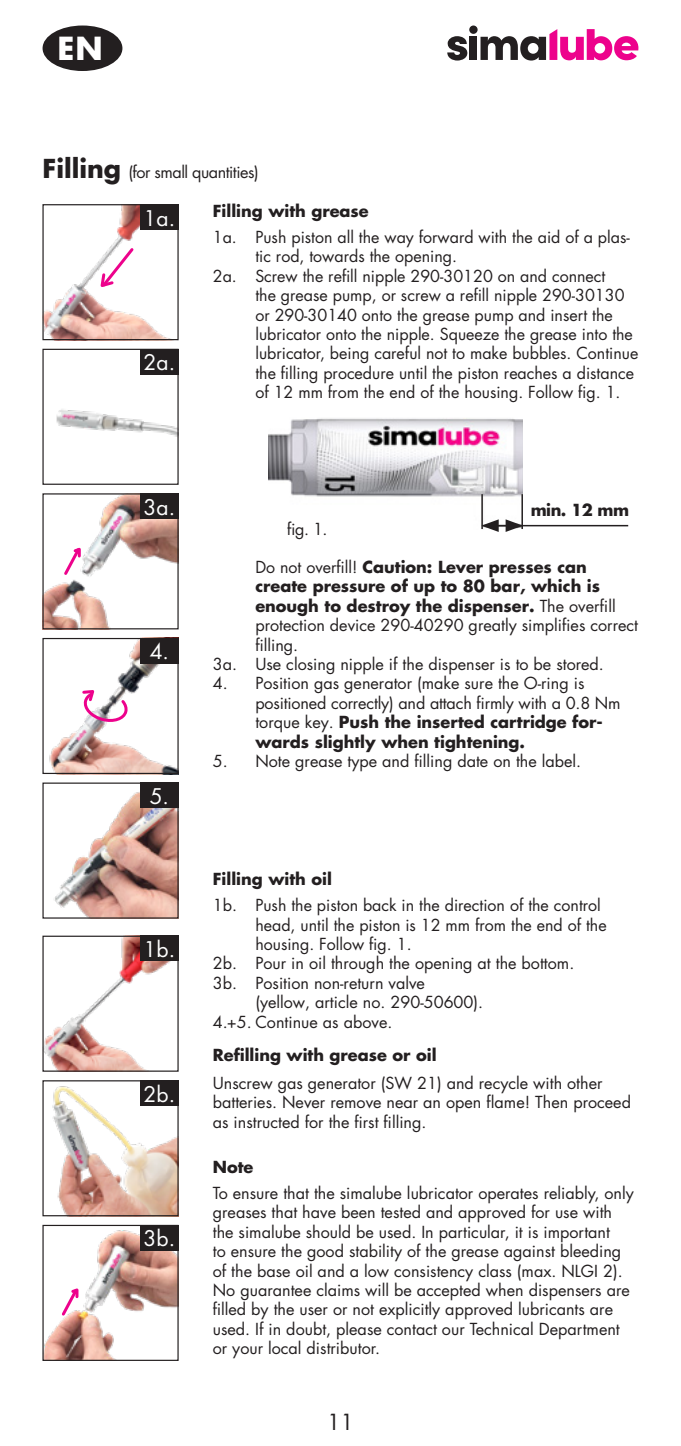
<style>
.page{position:relative;width:681px;height:1446px;background:#fff}
.page>*{position:absolute;margin:0;border:0;box-sizing:border-box;transform-origin:0 0}
.Titel_2__12{font:700 30.9px "Futura Std";color:#fff}
.t1{font:21.6px "Futura Std";color:#231f20}
.Titel_2__12-2{font:21px "Futura Std";color:#fff}
.Fließtext__9{font:16.2px/19.5px "Futura Std";color:#231f20}
.Fließtext__9-2{font:700 16.2px/19.5px "Futura Std";color:#231f20}
.Titel_3__9{font:16.2px "Futura Std";letter-spacing:-.03em;color:#231f20}
._01_GS{font:700 16.2px "Futura Std";letter-spacing:-.03em;color:#231f20}
._01_GS-2{font:16.2px "Futura Std";color:#231f20}
.s1{font-weight:700;font-size:25.5px}
.s2{font-weight:400}
.s3{font-weight:700}
</style>
<div class="page">
<svg style="left:447px;top:36px;width:20px;height:25px"></svg>
<div style="left:469px;top:37px;width:8px;height:23px;background:#231f20"></div>
<div style="left:469px;top:26px;width:8px;height:8px;background:#231f20;border-radius:50%"></div>
<svg style="left:480px;top:29px;width:158px;height:32px"></svg>
<div style="left:43px;top:26px;width:79px;height:45px;background:#231f20;border-radius:50%"></div>
<img style="left:268px;top:418px;width:254px;height:101px">
<hr style="left:482px;top:525px;width:146px;height:1px;background:#231f20">
<hr style="left:521px;top:494px;width:1px;height:35px;background:#231f20">
<hr style="left:481px;top:494px;width:1px;height:35px;background:#231f20">
<svg style="left:481px;top:519px;width:41px;height:13px"></svg>
<img style="left:44px;top:206px;width:123px;height:132px">
<div style="left:42px;top:204px;width:136px;height:136px;border:1px solid #231f20"></div>
<div style="left:140px;top:204px;width:38px;height:26px;background:#231f20"></div>
<img style="left:56px;top:374px;width:120px;height:63px">
<div style="left:42px;top:349px;width:136px;height:136px;border:1px solid #231f20"></div>
<div style="left:140px;top:349px;width:38px;height:25px;background:#231f20"></div>
<img style="left:44px;top:495px;width:132px;height:132px">
<div style="left:42px;top:493px;width:136px;height:136px;border:1px solid #231f20"></div>
<div style="left:140px;top:493px;width:38px;height:26px;background:#231f20"></div>
<img style="left:49px;top:640px;width:127px;height:132px">
<div style="left:42px;top:638px;width:136px;height:136px;border:1px solid #231f20"></div>
<div style="left:140px;top:638px;width:38px;height:25px;background:#231f20"></div>
<img style="left:54px;top:792px;width:122px;height:124px">
<div style="left:140px;top:782px;width:38px;height:26px;background:#231f20"></div>
<img style="left:44px;top:937px;width:127px;height:132px">
<div style="left:140px;top:935px;width:38px;height:26px;background:#231f20"></div>
<img style="left:52px;top:1086px;width:124px;height:128px">
<div style="left:42px;top:1080px;width:136px;height:136px;border:1px solid #231f20"></div>
<div style="left:140px;top:1080px;width:38px;height:26px;background:#231f20"></div>
<img style="left:44px;top:1230px;width:132px;height:129px">
<div style="left:42px;top:1225px;width:136px;height:136px;border:1px solid #231f20"></div>
<div style="left:140px;top:1225px;width:38px;height:25px;background:#231f20"></div>
<svg style="left:80px;top:688px;width:50px;height:38px"></svg>
<svg style="left:62px;top:545px;width:20px;height:32px"></svg>
<svg style="left:98px;top:245px;width:38px;height:45px"></svg>
<p class="Titel_2__12" style="left:57px;top:28px;width:47px">EN</p>
<p class="Titel_3__9" style="left:43px;top:162px;width:217px"><span class="s1">Filling</span> (for small quantities)</p>
<p class="Fließtext__9-2" style="left:213px;top:201px;width:157px">Filling with grease</p>
<p class="Fließtext__9" style="left:255px;top:227px;width:376px;text-indent:-43px">1a. Push piston all the way forward with the aid of a plas&shy;tic rod, towards the opening.</p>
<p class="Fließtext__9" style="left:255px;top:266px;width:384px;text-indent:-43px">2a. Screw the refill nipple 290-30120 on and connect<br>the grease pump, or screw a refill nipple 290-30130 or 290-30140 onto the grease pump and insert the lubricator onto the nipple. Squeeze the grease into the lubricator, being careful not to make bubbles. Continue the filling procedure until the piston reaches a distance of 12 mm from the end of the housing. Follow fig. 1.</p>
<p class="Titel_2__12-2" style="left:143px;top:204px;width:33px">1a.</p>
<p class="Titel_2__12-2" style="left:143px;top:349px;width:33px">2a.</p>
<p class="Titel_2__12-2" style="left:143px;top:494px;width:33px">3a.</p>
<p class="Titel_2__12-2" style="left:150px;top:638px;width:21px">4.</p>
<p class="Titel_2__12-2" style="left:150px;top:783px;width:21px">5.</p>
<p class="Titel_2__12-2" style="left:143px;top:936px;width:33px">1b.</p>
<p class="Titel_2__12-2" style="left:143px;top:1080px;width:33px">2b.</p>
<p class="Titel_2__12-2" style="left:143px;top:1225px;width:33px">3b.</p>
<p class="_01_GS-2" style="left:287px;top:518px;width:42px">fig. 1.</p>
<p class="_01_GS" style="left:530px;top:499px;width:100px">min. 12 mm</p>
<p class="Fließtext__9-2" style="left:255px;top:557px;width:384px"><span class="s2">Do not overfill!</span> Caution: Lever presses can create pressure of up to 80 bar, which is enough to destroy the dispenser. <span class="s2">The overfill protection device 290-40290 greatly simplifies correct filling.</span></p>
<p class="Fließtext__9" style="left:213px;top:654px;width:392px">3a. Use closing nipple if the dispenser is to be stored.</p>
<p class="Fließtext__9" style="left:255px;top:674px;width:367px;text-indent:-43px">4. Position gas generator (make sure the O-ring is positioned correctly) and attach firmly with a 0.8 Nm torque key. <span class="s3">Push the inserted cartridge for&shy;wards slightly when tightening.</span></p>
<p class="Fließtext__9" style="left:213px;top:751px;width:370px">5. Note grease type and filling date on the label.</p>
<p class="Fließtext__9-2" style="left:213px;top:869px;width:120px">Filling with oil</p>
<p class="Fließtext__9" style="left:255px;top:895px;width:352px;text-indent:-43px">1b. Push the piston back in the direction of the control head, until the piston is 12 mm from the end of the housing. Follow fig. 1.</p>
<p class="Fließtext__9" style="left:213px;top:954px;width:363px">2b. Pour in oil through the opening at the bottom.</p>
<p class="Fließtext__9" style="left:255px;top:973px;width:229px;text-indent:-43px">3b. Position non-return valve (yellow, article no. 290-50600).</p>
<p class="Fließtext__9" style="left:213px;top:1012px;width:181px">4.+5. Continue as above.</p>
<p class="Fließtext__9-2" style="left:213px;top:1045px;width:225px">Refilling with grease or oil</p>
<p class="Fließtext__9" style="left:213px;top:1073px;width:419px">Unscrew gas generator (SW 21) and recycle with other batteries. Never remove near an open flame! Then proceed as instructed for the first filling.</p>
<p class="Fließtext__9-2" style="left:213px;top:1157px;width:42px">Note</p>
<p class="Fließtext__9" style="left:213px;top:1183px;width:422px">To ensure that the simalube lubricator operates reliably, only greases that have been tested and approved for use with the simalube should be used. In particular, it is important<br>to ensure the good stability of the grease against bleeding of the base oil and a low consistency class (max. NLGI 2).<br>No guarantee claims will be accepted when dispensers are filled by the user or not explicitly approved lubricants are used. If in doubt, please contact our Technical Department or your local distributor.</p>
<h2 class="t1" style="left:327px;top:1408px;width:28px">11</h2>
</div>
